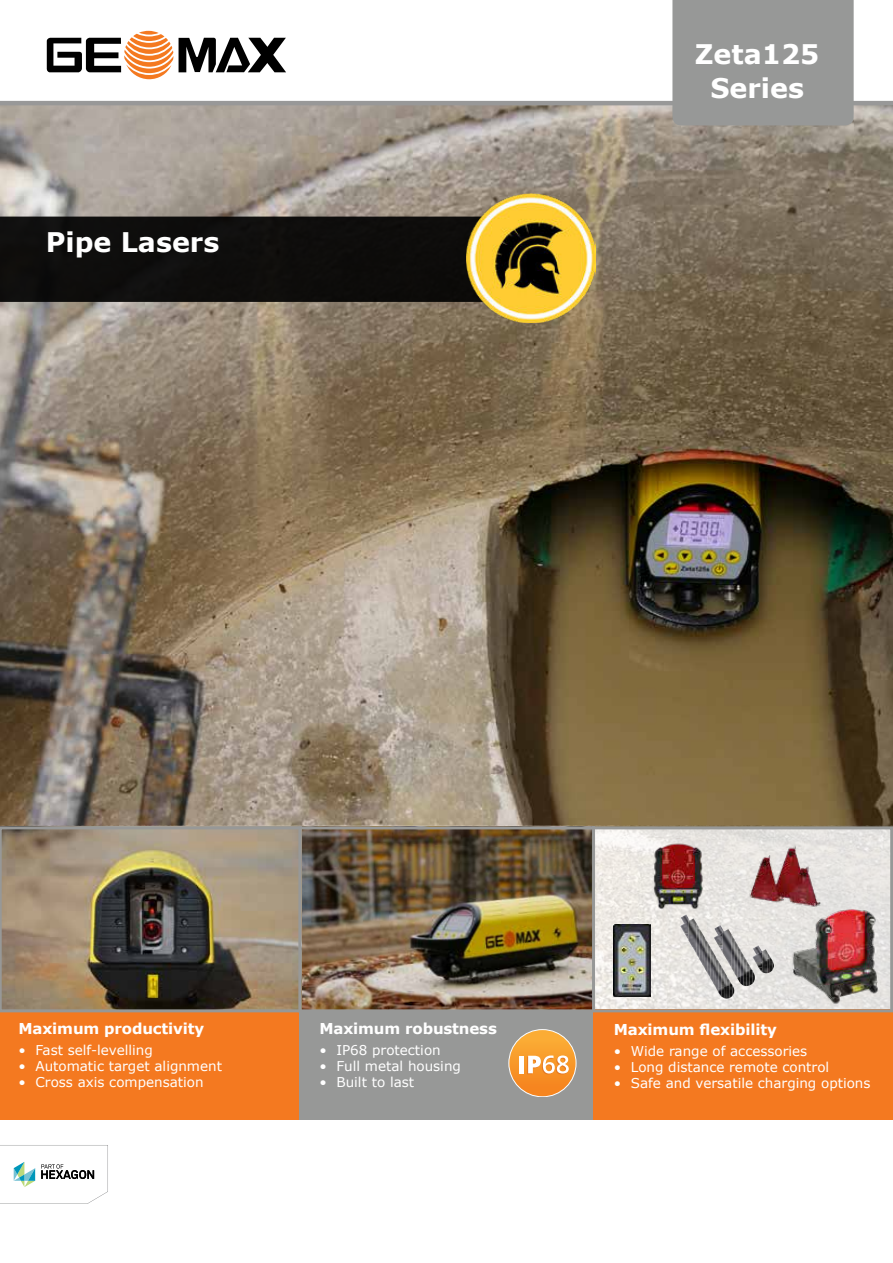
<style>
.page{position:relative;width:893px;height:1263px;background:#fff}
.page>*{position:absolute;margin:0;border:0;box-sizing:border-box;transform-origin:0 0}
.t1{font:700 27px/34.5px "Verdana";color:#fff;text-align:center}
.t2{font:700 15px "Verdana";letter-spacing:-.01em;color:#fff}
.t3{font:13.5px "Verdana";color:#fff}
</style>
<div class="page">
<img style="left:0;top:105px;width:893px;height:721px">
<div style="left:0;top:217px;width:466px;height:85px;background:#0e0d0c"></div>
<div style="left:0;top:1009px;width:893px;height:111px;background:#f47920"></div>
<div style="left:300px;top:1009px;width:293px;height:111px;background:#979897"></div>
<svg style="left:0;top:1145px;width:108px;height:59px"></svg>
<svg style="left:179px;top:38px;width:107px;height:34px"></svg>
<svg style="left:139px;top:31px;width:20px;height:4px"></svg>
<svg style="left:47px;top:34px;width:126px;height:45px"></svg>
<hr style="left:0;top:101px;width:893px;height:4px;background:#989898">
<div style="left:672px;top:0;width:182px;height:125px;background:#979897"></div>
<img style="left:0;top:826px;width:893px;height:186px">
<hr style="left:592px;top:826px;width:3px;height:186px;background:#979897">
<hr style="left:298px;top:826px;width:3px;height:186px;background:#979897">
<img style="left:466px;top:194px;width:129px;height:128px">
<img style="left:738px;top:841px;width:92px;height:71px">
<img style="left:784px;top:883px;width:105px;height:125px">
<img style="left:680px;top:914px;width:8px;height:19px">
<img style="left:688px;top:918px;width:9px;height:29px">
<img style="left:697px;top:923px;width:2px;height:36px">
<img style="left:699px;top:928px;width:3px;height:36px">
<img style="left:702px;top:933px;width:3px;height:36px">
<svg style="left:684px;top:933px;width:4px;height:7px"></svg>
<img style="left:705px;top:938px;width:3px;height:36px">
<img style="left:708px;top:942px;width:2px;height:36px">
<img style="left:710px;top:947px;width:3px;height:36px">
<img style="left:713px;top:952px;width:3px;height:36px">
<svg style="left:692px;top:947px;width:5px;height:8px"></svg>
<img style="left:716px;top:957px;width:3px;height:36px">
<img style="left:719px;top:961px;width:2px;height:35px">
<img style="left:721px;top:966px;width:3px;height:32px">
<img style="left:724px;top:971px;width:3px;height:27px">
<img style="left:727px;top:976px;width:3px;height:22px">
<svg style="left:730px;top:980px;width:5px;height:18px"></svg>
<img style="left:752px;top:945px;width:10px;height:17px">
<img style="left:762px;top:949px;width:5px;height:24px">
<img style="left:767px;top:952px;width:3px;height:21px">
<svg style="left:770px;top:956px;width:4px;height:16px"></svg>
<svg style="left:755px;top:962px;width:7px;height:10px"></svg>
<img style="left:714px;top:925px;width:9px;height:20px">
<img style="left:723px;top:929px;width:9px;height:31px">
<img style="left:732px;top:934px;width:3px;height:40px">
<img style="left:735px;top:940px;width:3px;height:39px">
<img style="left:738px;top:945px;width:3px;height:38px">
<svg style="left:718px;top:945px;width:5px;height:8px"></svg>
<img style="left:741px;top:950px;width:3px;height:35px">
<img style="left:743px;top:955px;width:4px;height:31px">
<img style="left:746px;top:960px;width:3px;height:26px">
<img style="left:749px;top:965px;width:3px;height:20px">
<svg style="left:727px;top:960px;width:5px;height:8px"></svg>
<img style="left:752px;top:970px;width:3px;height:14px">
<img style="left:642px;top:838px;width:74px;height:76px">
<img style="left:614px;top:924px;width:36px;height:72px">
<svg style="left:509px;top:1029px;width:67px;height:68px;background:#f89c31"></svg>
<div style="left:509px;top:1029px;width:67px;height:68px;border:1px solid #fff;border-radius:50%"></div>
<hr style="left:519px;top:1057px;width:4px;height:17px;background:#fff">
<hr style="left:520px;top:1056px;width:4px;height:17px;background:#fff">
<svg style="left:527px;top:1055px;width:42px;height:19px"></svg>
<h1 class="t1" style="left:46px;top:224px;width:175px">Pipe Lasers</h1>
<h1 class="t1" style="left:695px;top:36px;width:126px">Zeta125<br>Series</h1>
<p class="t2" style="left:18px;top:1018px;width:187px">Maximum productivity</p>
<p class="t3" style="left:18px;top:1042px;width:136px">• Fast self-levelling</p>
<p class="t3" style="left:18px;top:1058px;width:205px">• Automatic target alignment</p>
<p class="t3" style="left:18px;top:1075px;width:187px">• Cross axis compensation</p>
<p class="t2" style="left:319px;top:1018px;width:179px">Maximum robustness</p>
<p class="t3" style="left:319px;top:1042px;width:123px">• IP68 protection</p>
<p class="t3" style="left:319px;top:1058px;width:143px">• Full metal housing</p>
<p class="t3" style="left:319px;top:1075px;width:96px">• Built to last</p>
<p class="t2" style="left:614px;top:1019px;width:164px">Maximum flexibility</p>
<p class="t3" style="left:614px;top:1043px;width:195px">• Wide range of accessories</p>
<p class="t3" style="left:614px;top:1059px;width:217px">• Long distance remote control</p>
<p class="t3" style="left:614px;top:1076px;width:258px">• Safe and versatile charging options</p>
</div>
